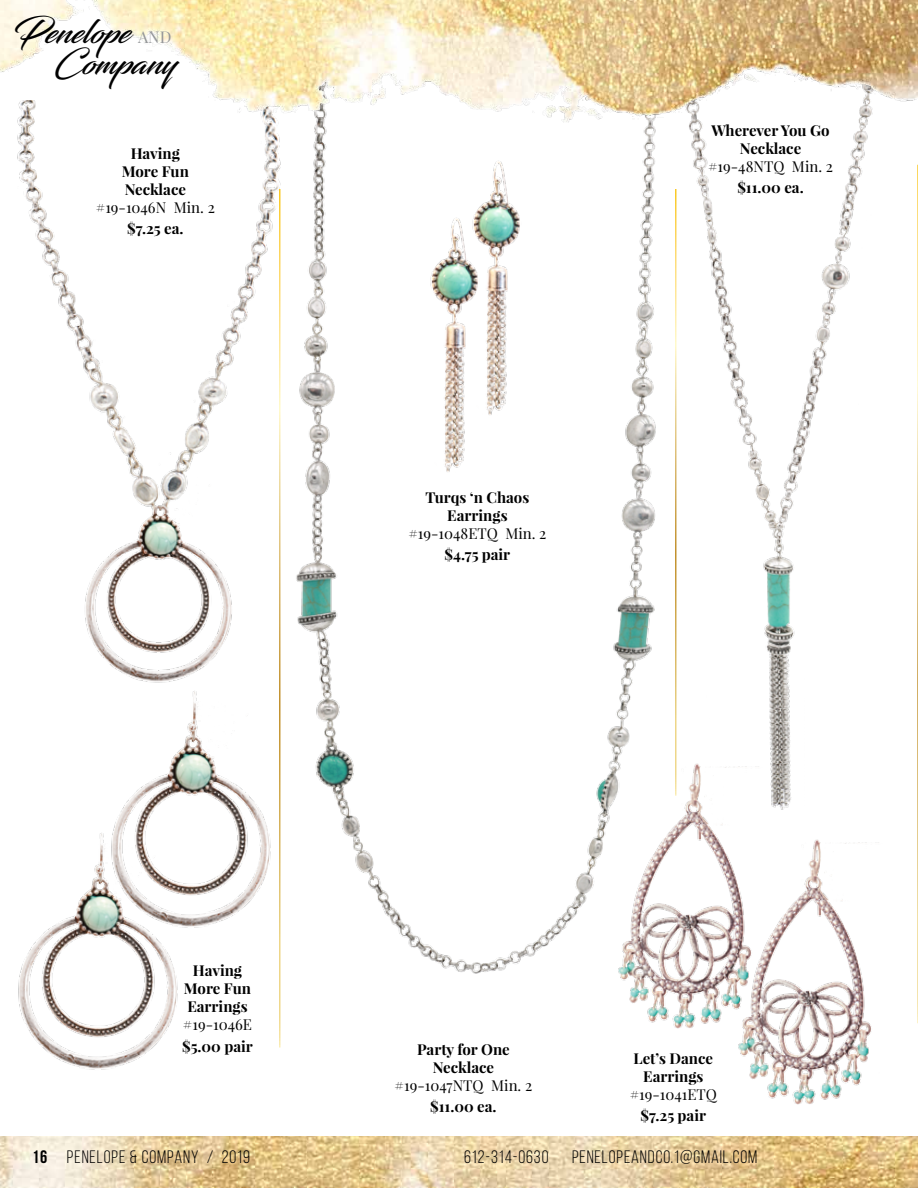
<style>
.page{position:relative;width:918px;height:1188px;background:#fff}
.page>*{position:absolute;margin:0;border:0;box-sizing:border-box;transform-origin:0 0}
.t1{font:32.55px/30.6px "Blacksword";color:#000}
.t2{font:18px "Bebas Neue";letter-spacing:.05em;color:#000}
.t3{font:16.2px "Playfair Display";color:#939598}
.t4{font:700 15px/18px "Playfair Display";color:#000;text-align:center}
.s1{font-weight:400}
.s2{font-weight:700}
</style>
<div class="page">
<img style="left:0;top:1136px;width:918px;height:52px">
<img style="left:280px;top:122px;width:376px;height:853px">
<img style="left:18px;top:833px;width:160px;height:237px">
<img style="left:107px;top:689px;width:174px;height:250px">
<img style="left:421px;top:214px;width:68px;height:261px">
<img style="left:463px;top:157px;width:68px;height:260px">
<img style="left:676px;top:122px;width:192px;height:688px">
<img style="left:17px;top:122px;width:313px;height:567px">
<hr style="left:279px;top:189px;width:1px;height:859px;background:#fff">
<img style="left:738px;top:839px;width:141px;height:266px">
<img style="left:616px;top:760px;width:146px;height:270px">
<img style="left:0;top:0;width:918px;height:122px">
<p class="t1" style="left:55px;top:16px;width:123px;text-indent:-41px">Penelope<br>Company</p>
<p class="t3" style="left:138px;top:27px;width:35px">AND</p>
<p class="t4" style="left:96px;top:144px;width:121px">Having<br>More Fun<br>Necklace <span class="s1">#19-1046N Min. 2</span></p>
<p class="t4" style="left:127px;top:219px;width:58px">$7.25 ea.</p>
<p class="t4" style="left:408px;top:488px;width:140px">Turqs ‘n Chaos<br>Earrings <span class="s1">#19-1048ETQ Min. 2</span></p>
<p class="t4" style="left:445px;top:546px;width:67px">$4.75 pair</p>
<p class="t4" style="left:708px;top:121px;width:127px">Wherever You Go<br>Necklace <span class="s1">#19-48NTQ Min. 2</span></p>
<p class="t4" style="left:737px;top:179px;width:68px">$11.00 ea.</p>
<p class="t4" style="left:183px;top:962px;width:71px">Having<br>More Fun<br>Earrings <span class="s1">#19-1046E</span></p>
<p class="t4" style="left:182px;top:1037px;width:72px">$5.00 pair</p>
<p class="t4" style="left:395px;top:1040px;width:139px">Party for One<br>Necklace <span class="s1">#19-1047NTQ Min. 2</span></p>
<p class="t4" style="left:430px;top:1098px;width:68px">$11.00 ea.</p>
<p class="t4" style="left:630px;top:1049px;width:89px">Let’s Dance<br>Earrings <span class="s1">#19-1041ETQ</span></p>
<p class="t4" style="left:641px;top:1107px;width:67px">$7.25 pair</p>
<p class="t2" style="left:32px;top:1147px;width:220px"><span class="s2">16</span> PENELOPE &amp; COMPANY / 2019</p>
<p class="t2" style="left:464px;top:1147px;width:86px">612-314-0630</p>
<p class="t2" style="left:572px;top:1147px;width:187px">PENELOPEANDCO.1@GMAIL.COM</p>
</div>
